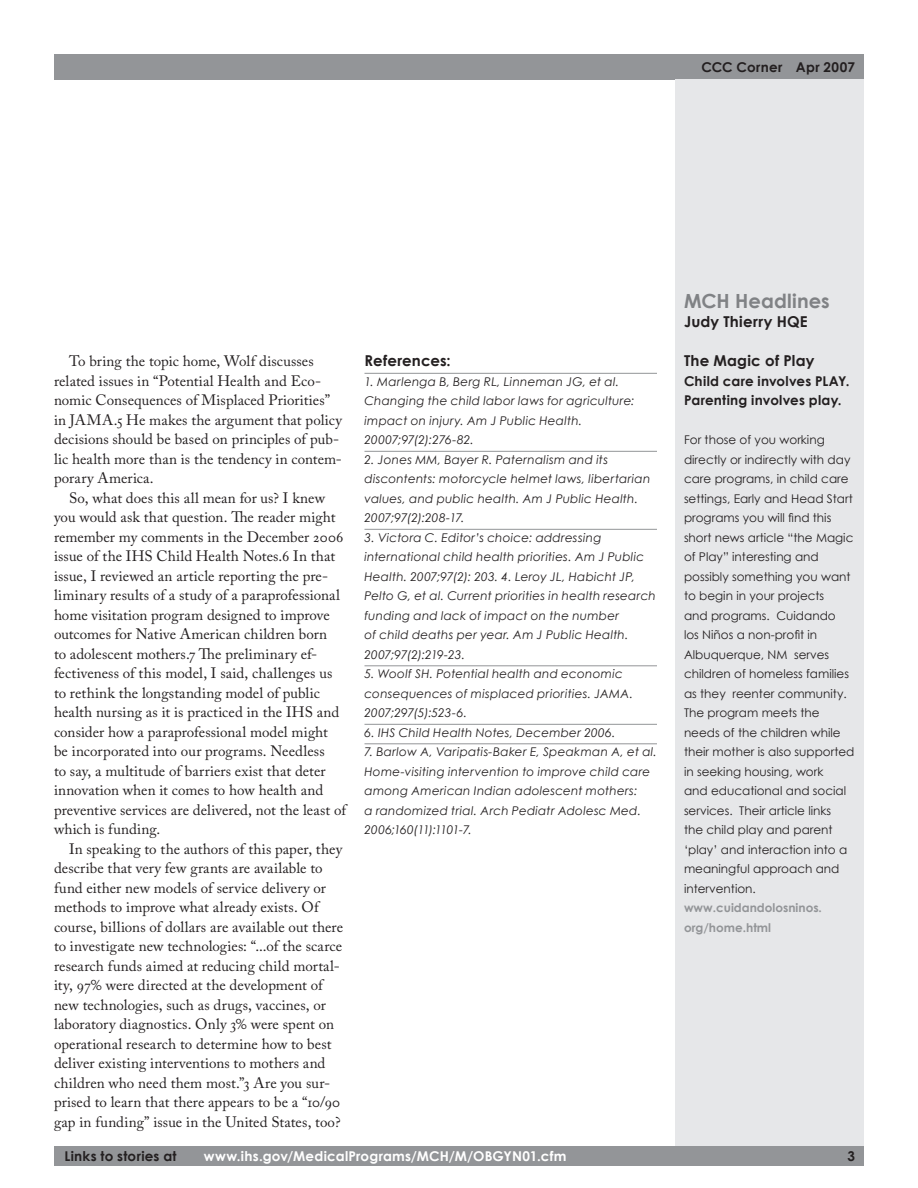
<style>
.page{position:relative;width:918px;height:1188px;background:#fff}
.page>*{position:absolute;margin:0;border:0;box-sizing:border-box;transform-origin:0 0}
._1-head__century_got{font:700 19.5px "Century Gothic";color:#808285}
._2-body_p2{font:15px/19.5px "Adobe Caslon Pro";letter-spacing:.005em;color:#231f20}
._1-head_3_space{font:700 15px "Century Gothic";letter-spacing:.01em;color:#231f20}
._1-head_3{font:700 15px "Century Gothic";letter-spacing:.015em;color:#231f20}
.footer-right{font:700 13.5px "Century Gothic";letter-spacing:.015em;color:#fff}
._1-head_sub1{font:700 13.5px/19.5px "Century Gothic";letter-spacing:.01em;color:#231f20}
.footer-right-2{font:700 13.5px "Century Gothic";letter-spacing:.02em;color:#231f20}
._3-ref_line{font:italic 12px/19.5px "Century Gothic";letter-spacing:.02em;color:#231f20}
._8-sidebar{font:12px/19.5px "Century Gothic";color:#231f20}
._8-link{font:700 12px/19.5px "Century Gothic";color:#939598}
</style>
<div class="page">
<div style="left:54px;top:54px;width:810px;height:26px;background:#939598"></div>
<div style="left:54px;top:1146px;width:810px;height:20px;background:#939598"></div>
<div style="left:675px;top:80px;width:189px;height:1066px;background:#e6e7e9"></div>
<hr style="left:364px;top:373px;width:293px;height:1px;background:#939598">
<hr style="left:364px;top:451px;width:293px;height:1px;background:#939598">
<hr style="left:364px;top:529px;width:293px;height:1px;background:#939598">
<hr style="left:364px;top:666px;width:293px;height:1px;background:#939598">
<hr style="left:364px;top:724px;width:293px;height:1px;background:#939598">
<hr style="left:364px;top:744px;width:293px;height:1px;background:#939598">
<p class="footer-right-2" style="left:701px;top:57px;width:155px">CCC Corner Apr 2007</p>
<p class="_2-body_p2" style="left:54px;top:351px;width:290px;text-indent:15px">To bring the topic home, Wolf discusses related issues in “Potential Health and Eco&shy;nomic Consequences of Misplaced Priorities” in JAMA.5 He makes the argument that policy decisions should be based on principles of pub&shy;lic health more than is the tendency in contem&shy;porary America.</p>
<p class="_2-body_p2" style="left:54px;top:488px;width:294px;text-indent:15px">So, what does this all mean for us? I knew you would ask that question. The reader might remember my comments in the December 2006 issue of the IHS Child Health Notes.6 In that issue, I reviewed an article reporting the pre&shy;liminary results of a study of a paraprofessional home visitation program designed to improve outcomes for Native American children born<br>to adolescent mothers.7 The preliminary ef&shy;fectiveness of this model, I said, challenges us to rethink the longstanding model of public health nursing as it is practiced in the IHS and consider how a paraprofessional model might<br>be incorporated into our programs. Needless<br>to say, a multitude of barriers exist that deter innovation when it comes to how health and preventive services are delivered, not the least of which is funding.</p>
<p class="_2-body_p2" style="left:54px;top:839px;width:291px;text-indent:15px">In speaking to the authors of this paper, they describe that very few grants are available to fund either new models of service delivery or methods to improve what already exists. Of course, billions of dollars are available out there to investigate new technologies: “...of the scarce research funds aimed at reducing child mortal&shy;ity, 97% were directed at the development of new technologies, such as drugs, vaccines, or laboratory diagnostics. Only 3% were spent on operational research to determine how to best deliver existing interventions to mothers and children who need them most.”3 Are you sur&shy;prised to learn that there appears to be a “10/90 gap in funding” issue in the United States, too?</p>
<p class="_1-head_3_space" style="left:364px;top:349px;width:88px">References:</p>
<p class="_3-ref_line" style="left:364px;top:371px;width:272px">1. Marlenga B, Berg RL, Linneman JG, et al.<br>Changing the child labor laws for agriculture: impact on injury. Am J Public Health.<br>20007;97(2):276-82.</p>
<p class="_3-ref_line" style="left:364px;top:449px;width:287px">2. Jones MM, Bayer R. Paternalism and its discontents: motorcycle helmet laws, libertarian values, and public health. Am J Public Health.<br>2007;97(2):208-17.</p>
<p class="_3-ref_line" style="left:364px;top:527px;width:293px">3. Victora C. Editor’s choice: addressing international child health priorities. Am J Public Health. 2007;97(2): 203. 4. Leroy JL, Habicht JP, Pelto G, et al. Current priorities in health research funding and lack of impact on the number<br>of child deaths per year. Am J Public Health.<br>2007;97(2):219-23.</p>
<p class="_3-ref_line" style="left:364px;top:664px;width:270px">5. Woolf SH. Potential health and economic consequences of misplaced priorities. JAMA.<br>2007;297(5):523-6.</p>
<p class="_3-ref_line" style="left:364px;top:722px;width:253px">6. IHS Child Health Notes, December 2006.</p>
<p class="_3-ref_line" style="left:364px;top:742px;width:294px">7. Barlow A, Varipatis-Baker E, Speakman A, et al.<br>Home-visiting intervention to improve child care among American Indian adolescent mothers:<br>a randomized trial. Arch Pediatr Adolesc Med.<br>2006;160(11):1101-7.</p>
<p class="footer-right-2" style="left:64px;top:1146px;width:114px">Links to stories at</p>
<p class="footer-right" style="left:204px;top:1146px;width:364px">www.ihs.gov/MedicalPrograms/MCH/M/OBGYN 01.cfm</p>
<p class="_1-head__century_got" style="left:684px;top:286px;width:147px">MCHHeadlines</p>
<p class="_1-head_3" style="left:684px;top:310px;width:125px">Judy Thierry H QE</p>
<p class="_1-head_3_space" style="left:684px;top:349px;width:132px">The Magic of Play</p>
<p class="_1-head_sub1" style="left:684px;top:370px;width:165px">Child care involves PLAY.<br>Parenting involves play.</p>
<p class="_8-sidebar" style="left:684px;top:430px;width:172px">For those of you working directly or indirectly with day care programs, in child care settings, Early and Head Start programs you will find this short news article “the Magic of Play” interesting and possibly something you want to begin in your projects<br>and programs. Cuidando<br>los Niños a non-profit in<br>Albuquerque, NM serves children of homeless families as they reenter community.<br>The program meets the needs of the children while their mother is also supported in seeking housing, work<br>and educational and social services. Their article links<br>the child play and parent ‘play’ and interaction into a meaningful approach and intervention.</p>
<p class="_8-link" style="left:684px;top:897px;width:138px">www.cuidandolosninos. org/home.html</p>
</div>
